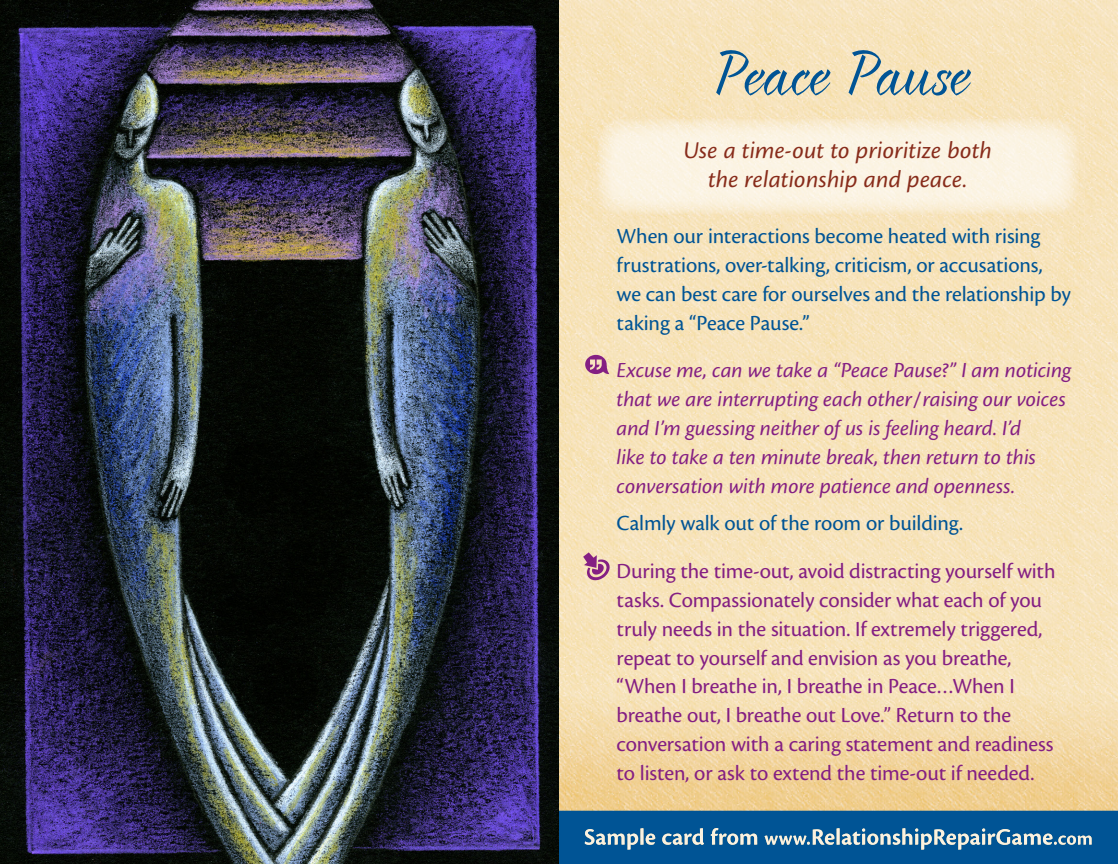
<style>
.page{position:relative;width:1118px;height:864px;background:#fff}
.page>*{position:absolute;margin:0;border:0;box-sizing:border-box;transform-origin:0 0}
.t1{font:64px "Braxton";letter-spacing:-.005em;color:#005495}
.t2{font:italic 25px/28.8px "Cronos Pro";letter-spacing:.005em;color:#882c1b;text-align:center}
.t3{font:22.4px/28.8px "Cronos Pro";letter-spacing:-.005em;color:#841f83}
.t4{font:italic 22.4px/28.8px "Cronos Pro";color:#841f83}
.t5{font:22.4px/28.8px "Cronos Pro";letter-spacing:-.005em;color:#005495}
</style>
<div class="page">
<img style="left:0;top:0;width:1117px;height:864px">
<img style="left:559px;top:696px;width:558px;height:61px">
<img style="left:559px;top:757px;width:558px;height:54px">
<svg style="left:598px;top:119px;width:481px;height:96px;background:#faf1dd"></svg>
<svg style="left:585px;top:355px;width:24px;height:19px"></svg>
<svg style="left:583px;top:552px;width:26px;height:28px"></svg>
<svg style="left:559px;top:811px;width:558px;height:53px;background:#1b649c"></svg>
<h1 class="t1" style="left:711px;top:36px;width:260px">Peace Pause</h1>
<p class="t2" style="left:683px;top:137px;width:310px">Use a time-out to prioritize both the relationship and peace.</p>
<p class="t5" style="left:616px;top:222px;width:456px">When our interactions become heated with rising frustrations, over-talking, criticism, or accusations, we can best care for ourselves and the relationship by taking a “Peace Pause.”</p>
<p class="t4" style="left:616px;top:356px;width:456px">Excuse me, can we take a “Peace Pause?” I am noticing that we are interrupting each other/raising our voices and I’m guessing neither of us is feeling heard. I’d<br>like to take a ten minute break, then return to this conversation with more patience and openness.</p>
<p class="t5" style="left:616px;top:509px;width:348px">Calmly walk out of the room or building.</p>
<p class="t3" style="left:616px;top:557px;width:440px">During the time-out, avoid distracting yourself with tasks. Compassionately consider what each of you truly needs in the situation. If extremely triggered, repeat to yourself and envision as you breathe, “When I breathe in, I breathe in Peace…When I breathe out, I breathe out Love.” Return to the conversation with a caring statement and readiness to listen, or ask to extend the time-out if needed.</p>
</div>
